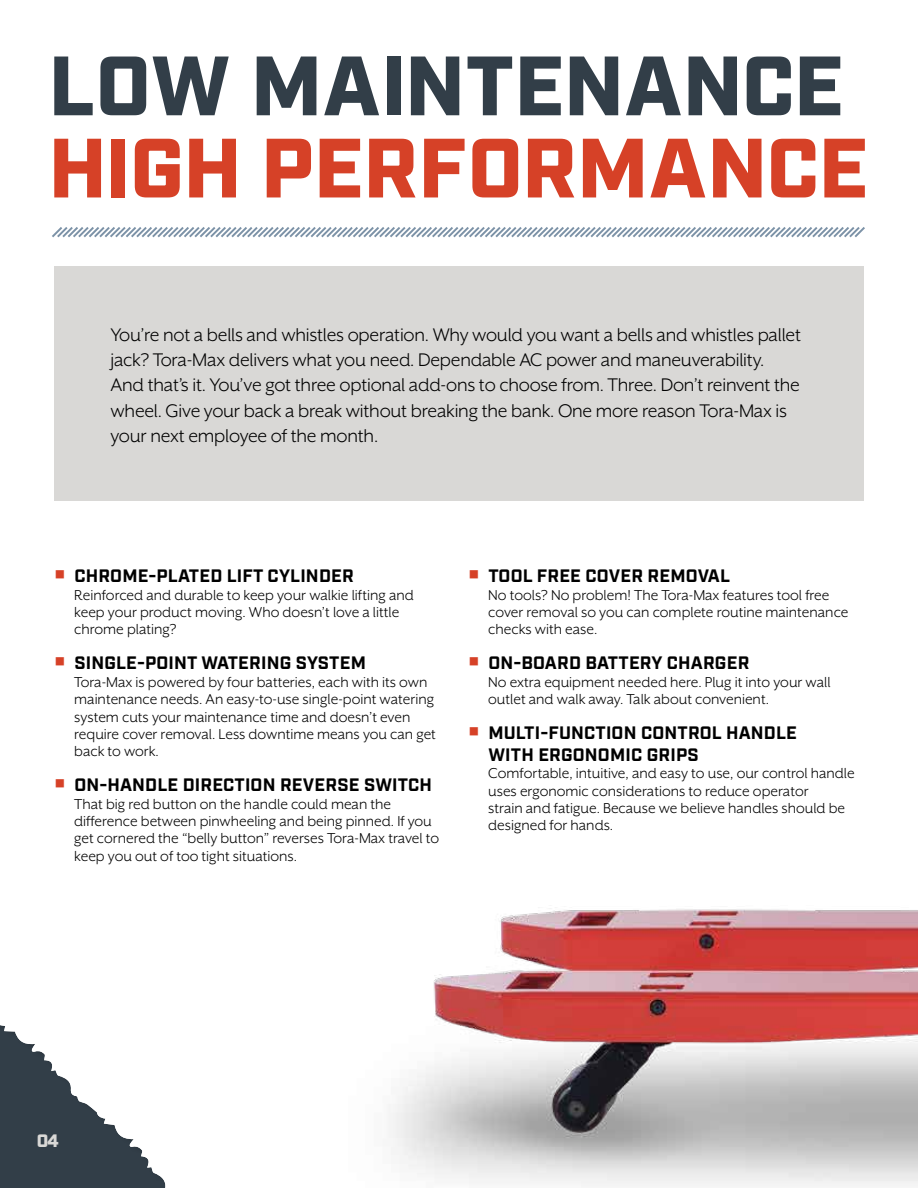
<style>
.page{position:relative;width:918px;height:1188px;background:#fff}
.page>*{position:absolute;margin:0;border:0;box-sizing:border-box;transform-origin:0 0}
.t1{font:900 84px "Industry";letter-spacing:-.005em;color:#d64127}
.t2{font:900 84px "Industry";letter-spacing:.005em;color:#323e48}
.t3{font:21px/25.2px "Mr Eaves XL San OT";letter-spacing:-.01em;color:#000}
.t4{font:700 18px/21.6px "Industry";letter-spacing:.01em;color:#000}
.t5{font:900 18px "Industry";color:#d9d8d6}
.t6{font:16.5px/17.4px "Mr Eaves XL San OT";color:#000}
.s1{color:#d64127}
</style>
<div class="page">
<div style="left:0;top:1022px;width:168px;height:166px;background:#000;opacity:.42"></div>
<img style="left:315px;top:266px;width:603px;height:920px">
<div style="left:54px;top:267px;width:810px;height:234px;background:#d9d8d6"></div>
<svg style="left:52px;top:227px;width:813px;height:11px"></svg>
<h1 class="t2" style="left:48px;top:36px;width:797px">LOW MAINTENANCE</h1>
<h1 class="t1" style="left:48px;top:118px;width:822px">HIGH PERFORMANCE</h1>
<p class="t3" style="left:110px;top:322px;width:692px">You’re not a bells and whistles operation. Why would you want a bells and whistles pallet jack? Tora-Max delivers what you need. Dependable AC power and maneuverability.<br>And that’s it. You’ve got three optional add-ons to choose from. Three. Don’t reinvent the wheel. Give your back a break without breaking the bank. One more reason Tora-Max is your next employee of the month.</p>
<p class="t4" style="left:54px;top:566px;width:301px"><span class="s1">○</span> CHROME-PLATED LIFT CYLINDER</p>
<p class="t6" style="left:74px;top:586px;width:341px">Reinforced and durable to keep your walkie lifting and keep your product moving. Who doesn’t love a little chrome plating?</p>
<p class="t4" style="left:54px;top:653px;width:313px"><span class="s1">○</span> SINGLE-POINT WATERING SYSTEM</p>
<p class="t6" style="left:74px;top:673px;width:363px">Tora-Max is powered by four batteries, each with its own maintenance needs. An easy-to-use single-point watering system cuts your maintenance time and doesn’t even require cover removal. Less downtime means you can get back to work.</p>
<p class="t4" style="left:54px;top:775px;width:379px"><span class="s1">○</span> ON-HANDLE DIRECTION REVERSE SWITCH</p>
<p class="t6" style="left:74px;top:795px;width:366px">That big red button on the handle could mean the difference between pinwheeling and being pinned. If you get cornered the “belly button” reverses Tora-Max travel to keep you out of too tight situations.</p>
<p class="t4" style="left:468px;top:566px;width:264px"><span class="s1">○</span> TOOL FREE COVER REMOVAL</p>
<p class="t6" style="left:488px;top:586px;width:362px">No tools? No problem! The Tora-Max features tool free cover removal so you can complete routine maintenance checks with ease.</p>
<p class="t4" style="left:468px;top:653px;width:283px"><span class="s1">○</span> ON-BOARD BATTERY CHARGER</p>
<p class="t6" style="left:488px;top:673px;width:344px">No extra equipment needed here. Plug it into your wall outlet and walk away. Talk about convenient.</p>
<p class="t4" style="left:488px;top:723px;width:310px;text-indent:-20px"><span class="s1">○</span> MULTI-FUNCTION CONTROL HANDLE<br>WITH ERGONOMIC GRIPS</p>
<p class="t6" style="left:488px;top:765px;width:368px">Comfortable, intuitive, and easy to use, our control handle uses ergonomic considerations to reduce operator<br>strain and fatigue. Because we believe handles should be designed for hands.</p>
<p class="t5" style="left:37px;top:1130px;width:23px">04</p>
</div>
